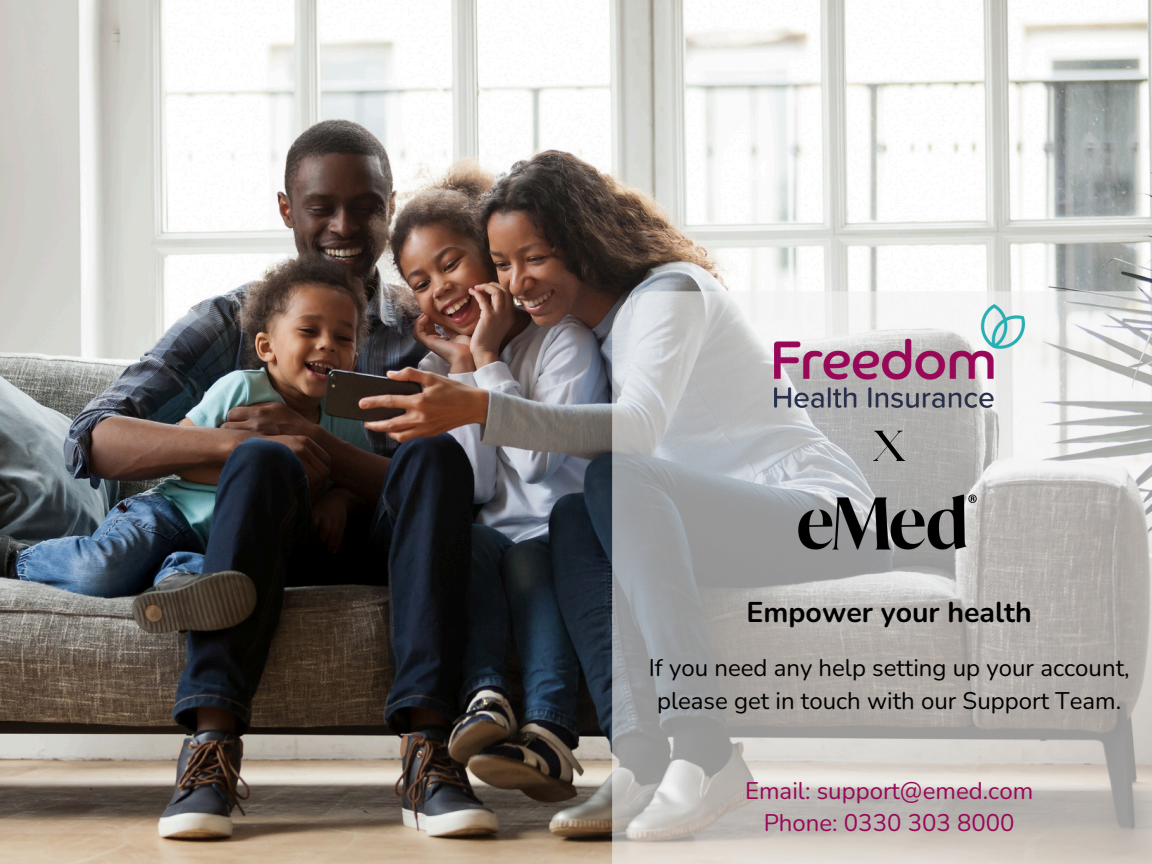
<style>
.page{position:relative;width:1152px;height:864px;background:#fff}
.page>*{position:absolute;margin:0;border:0;box-sizing:border-box;transform-origin:0 0}
.t1{font:62.85px "Dream Avenue";color:#000}
.t2{font:700 28.5px "Nunito";color:#000}
.t3{font:24px/32.7px "Nunito";color:#000;text-align:center}
.t4{font:24px "Nunito";color:#990858}
</style>
<div class="page">
<img style="left:0;top:0;width:1152px;height:864px">
<svg style="left:612px;top:291px;width:540px;height:573px;background:#bbb9b7"></svg>
<img style="left:774px;top:305px;width:251px;height:102px">
<img style="left:785px;top:474px;width:208px;height:94px">
<p class="t1" style="left:871px;top:414px;width:37px">x</p>
<h1 class="t2" style="left:747px;top:593px;width:287px">Empower your health</h1>
<p class="t3" style="left:649px;top:652px;width:482px">If you need any help setting up your account, please get in touch with our Support Team.</p>
<p class="t4" style="left:745px;top:775px;width:290px">Email: support@emed.com</p>
<p class="t4" style="left:764px;top:807px;width:252px">Phone: 0330 303 8000</p>
</div>
